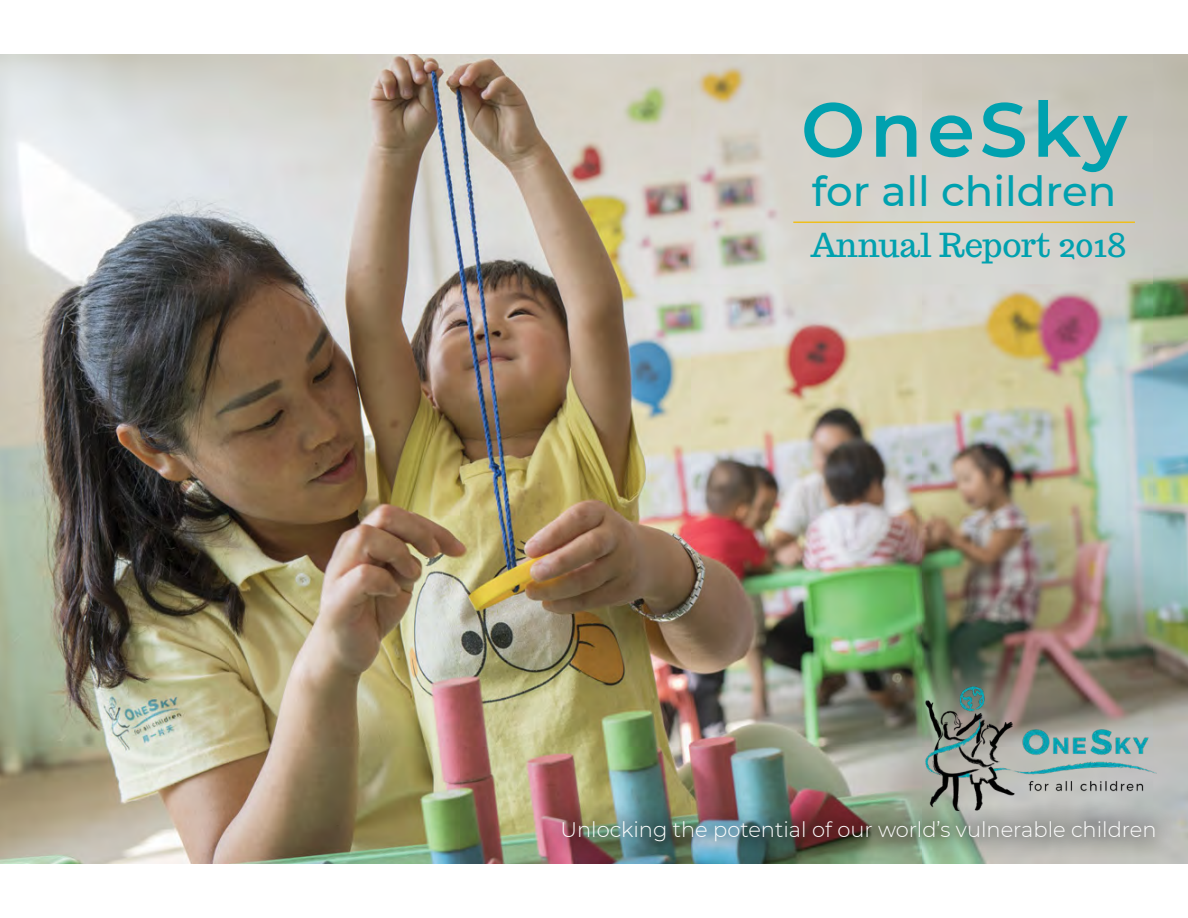
<style>
.page{position:relative;width:1188px;height:918px;background:#fff}
.page>*{position:absolute;margin:0;border:0;box-sizing:border-box;transform-origin:0 0}
.t1{font:600 76.5px "Montserrat";letter-spacing:.06em;color:#00a1af}
.t2{font:500 42px "Montserrat";color:#00a1af}
.t3{font:33px "Trocchi";color:#00a1af}
.t4{font:300 21px "Montserrat";color:#fff}
</style>
<div class="page">
<img style="left:0;top:54px;width:1188px;height:810px">
<hr style="left:793px;top:222px;width:342px;height:1px;background:#eebe1c">
<div style="left:540px;top:799px;width:637px;height:65px;background:#000;opacity:.33"></div>
<img style="left:926px;top:686px;width:231px;height:125px">
<h1 class="t1" style="left:801px;top:75px;width:328px">OneSky</h1>
<h2 class="t2" style="left:812px;top:162px;width:306px">for all children</h2>
<h3 class="t3" style="left:810px;top:223px;width:318px">Annual Report 2018</h3>
<p class="t4" style="left:561px;top:816px;width:597px">Unlocking the potential of our world’s vulnerable children</p>
</div>
